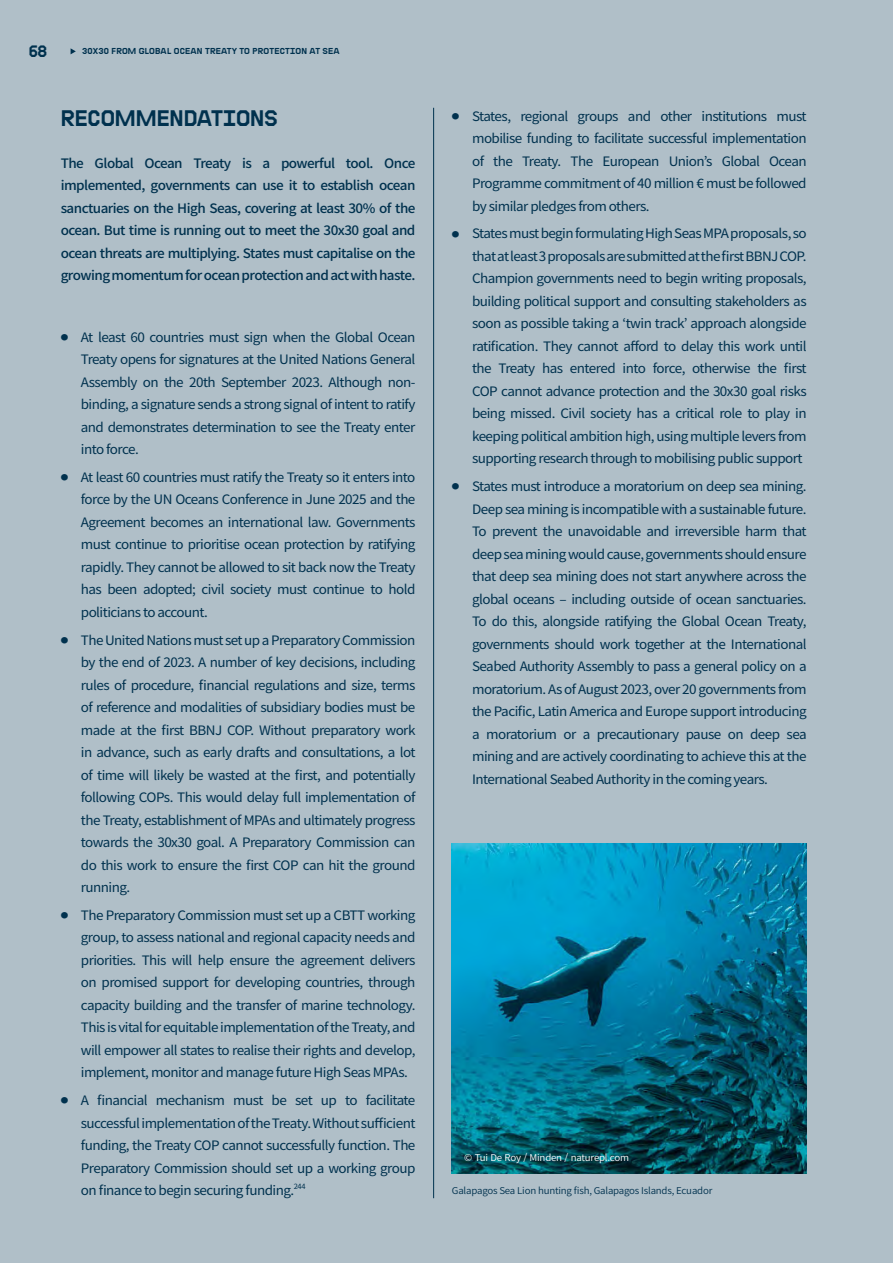
<style>
.page{position:relative;width:893px;height:1263px;background:#b0bfc8}
.page>*{position:absolute;margin:0;border:0;box-sizing:border-box;transform-origin:0 0}
.t1{font:22.5px "Sanctuary";color:#00314e}
.t2{font:16.5px "Sanctuary";color:#00314e}
.t3{font:12.9px/22.5px "Noto Sans CJ Kkr";letter-spacing:-.04em;color:#00314e;text-align:justify;scale:1.04 1}
.t4{font:500 12.9px/22.5px "Noto Sans CJ Kkr";letter-spacing:-.04em;color:#00314e;text-align:justify;scale:1.04 1}
.t5{font:600 9.3px "Noto Sans CJ Kkr";letter-spacing:-.02em;color:#00314e;scale:1.04 1}
.t6{font:600 9.3px "Noto Sans CJ Kkr";letter-spacing:-.02em;color:#fff;scale:1.04 1}
.t7{font:8.7px "Sanctuary";letter-spacing:.02em;color:#00314e;scale:1.04 1}
.t8{font:500 7.2px "Noto Sans CJ Kkr";color:#00314e;scale:1.04 1}
.t9{font:7.2px "Noto Sans CJ Kkr";color:#00314e;scale:1.04 1}
</style>
<div class="page">
<img style="left:452px;top:843px;width:355px;height:331px">
<svg style="left:71px;top:48px;width:5px;height:6px"></svg>
<hr style="left:433px;top:108px;width:1px;height:1090px;background:#00314e">
<p class="t2" style="left:29px;top:41px;width:20px">68</p>
<p class="t7" style="left:82px;top:46px;width:249px">30X30 FROM GLOBAL OCEAN TREATY TO PROTECTION AT SEA</p>
<h1 class="t1" style="left:61px;top:104px;width:219px">RECOMMENDATIONS</h1>
<p class="t4" style="left:61px;top:152px;width:343px">The Global Ocean Treaty is a powerful tool. Once implemented, governments can use it to establish ocean sanctuaries on the High Seas, covering at least 30% of the ocean. But time is running out to meet the 30x30 goal and ocean threats are multiplying. States must capitalise on the growing momentum for ocean protection and act with haste.</p>
<p class="t3" style="left:472px;top:105px;width:323px">States, regional groups and other institutions must mobilise funding to facilitate successful implementation of the Treaty. The European Union’s Global Ocean Programme commitment of 40 million € must be followed by similar pledges from others.</p>
<p class="t3" style="left:472px;top:223px;width:323px">States must begin formulating High Seas MPA proposals, so that at least 3 proposals are submitted at the first BBNJ COP.<br>Champion governments need to begin writing proposals, building political support and consulting stakeholders as soon as possible taking a ‘twin track’ approach alongside ratification. They cannot afford to delay this work until the Treaty has entered into force, otherwise the first COP cannot advance protection and the 30x30 goal risks being missed. Civil society has a critical role to play in keeping political ambition high, using multiple levers from supporting research through to mobilising public support</p>
<p class="t3" style="left:472px;top:475px;width:323px">States must introduce a moratorium on deep sea mining.<br>Deep sea mining is incompatible with a sustainable future.<br>To prevent the unavoidable and irreversible harm that deep sea mining would cause, governments should ensure that deep sea mining does not start anywhere across the global oceans – including outside of ocean sanctuaries.<br>To do this, alongside ratifying the Global Ocean Treaty, governments should work together at the International Seabed Authority Assembly to pass a general policy on a moratorium. As of August 2023, over 20 governments from the Pacific, Latin America and Europe support introducing a moratorium or a precautionary pause on deep sea mining and are actively coordinating to achieve this at the International Seabed Authority in the coming years.</p>
<p class="t8" style="left:452px;top:112px;width:9px">●</p>
<p class="t8" style="left:452px;top:230px;width:9px">●</p>
<p class="t3" style="left:81px;top:326px;width:323px">At least 60 countries must sign when the Global Ocean Treaty opens for signatures at the United Nations General Assembly on the 20th September 2023. Although non&shy;binding, a signature sends a strong signal of intent to ratify and demonstrates determination to see the Treaty enter into force.</p>
<p class="t3" style="left:81px;top:466px;width:323px">At least 60 countries must ratify the Treaty so it enters into force by the UN Oceans Conference in June 2025 and the Agreement becomes an international law. Governments must continue to prioritise ocean protection by ratifying rapidly. They cannot be allowed to sit back now the Treaty has been adopted; civil society must continue to hold politicians to account.</p>
<p class="t3" style="left:81px;top:629px;width:323px">The United Nations must set up a Preparatory Commission by the end of 2023. A number of key decisions, including rules of procedure, financial regulations and size, terms of reference and modalities of subsidiary bodies must be made at the first BBNJ COP. Without preparatory work in advance, such as early drafts and consultations, a lot of time will likely be wasted at the first, and potentially following COPs. This would delay full implementation of the Treaty, establishment of MPAs and ultimately progress towards the 30x30 goal. A Preparatory Commission can do this work to ensure the first COP can hit the ground running.</p>
<p class="t3" style="left:81px;top:904px;width:323px">The Preparatory Commission must set up a CBTT working group, to assess national and regional capacity needs and priorities. This will help ensure the agreement delivers on promised support for developing countries, through capacity building and the transfer of marine technology.<br>This is vital for equitable implementation of the Treaty, and will empower all states to realise their rights and develop, implement, monitor and manage future High Seas MPAs.</p>
<p class="t3" style="left:81px;top:1089px;width:323px">A financial mechanism must be set up to facilitate successful implementation of the Treaty. Without sufficient funding, the Treaty COP cannot successfully function. The Preparatory Commission should set up a working group on finance to begin securing funding.</p>
<p class="t8" style="left:61px;top:333px;width:9px">●</p>
<p class="t8" style="left:61px;top:473px;width:9px">●</p>
<p class="t8" style="left:452px;top:483px;width:9px">●</p>
<p class="t8" style="left:61px;top:636px;width:9px">●</p>
<p class="t8" style="left:61px;top:911px;width:9px">●</p>
<p class="t8" style="left:61px;top:1097px;width:9px">●</p>
<p class="t6" style="left:464px;top:1152px;width:160px">© Tui De Roy / Minden / naturepl.com</p>
<p class="t9" style="left:294px;top:1182px;width:13px">244</p>
<p class="t5" style="left:452px;top:1185px;width:252px">Galapagos Sea Lion hunting fish, Galapagos Islands, Ecuador</p>
</div>
